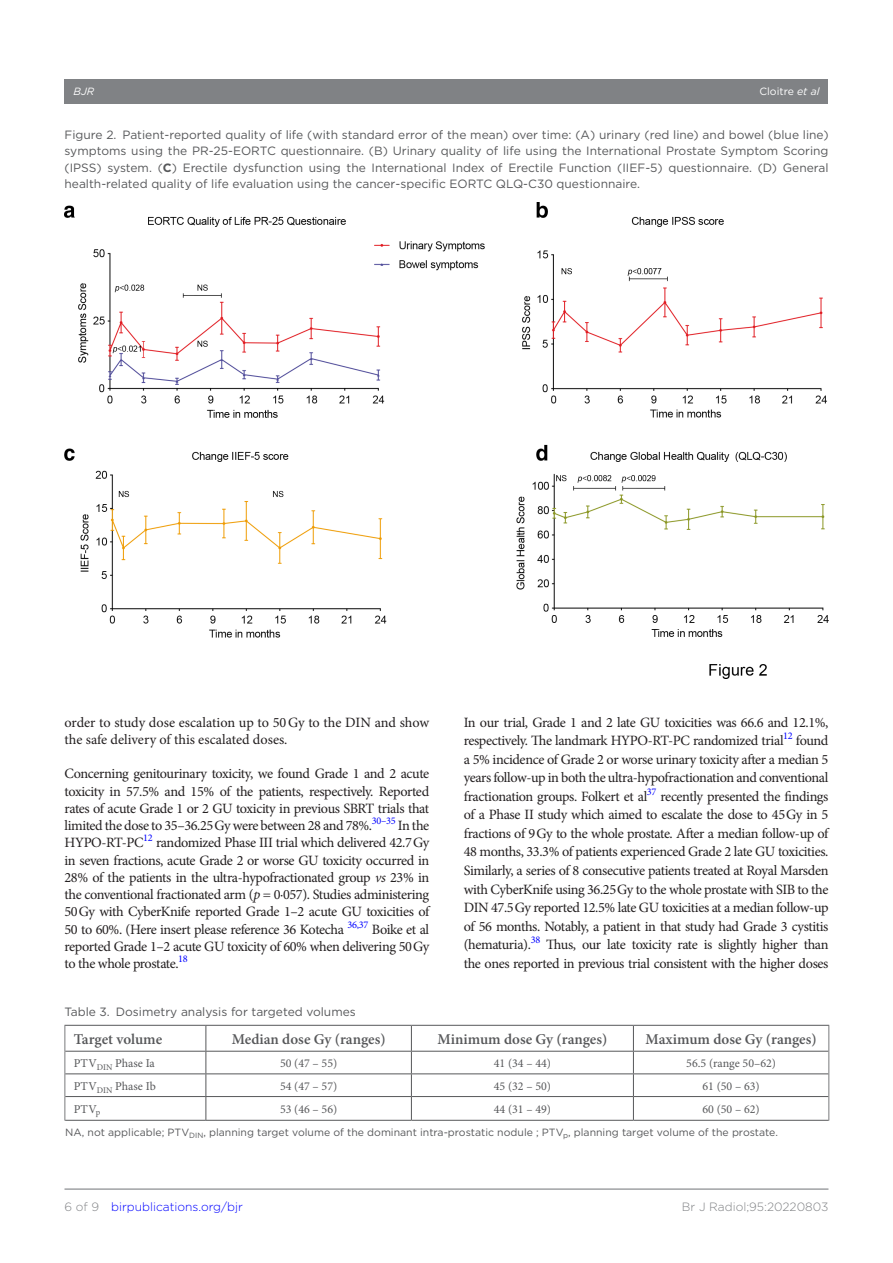
<style>
.page{position:relative;width:893px;height:1263px;background:#fff}
.page>*{position:absolute;margin:0;border:0;box-sizing:border-box;transform-origin:0 0}
.t1{font:600 15px "Minion Pro";color:#57585a}
.t2{font:14.25px/18.6px "Minion Pro";letter-spacing:-.02em;color:#231f20;text-align:justify}
.t3{font:14.25px/17.2px "Minion Pro";color:#231f20}
.t4{font:12px/16.5px "Gotham";color:#57585a;text-align:justify}
.t5{font:12px "Minion Pro";color:#57585a}
.t6{font:300 12px "Gotham";color:#00f}
.t7{font:300 12px "Gotham";color:#808285}
.t8{font:10.5px "Gotham";color:#57585a}
.t9{font:10.5px "Gotham";color:#fff}
.t10{font:italic 10.5px "Gotham";color:#fff}
.s1{font-style:italic}
.s2{font-weight:700}
.s3{color:#808285}
</style>
<div class="page">
<hr style="left:64px;top:1188px;width:764px;height:2px;background:#808285">
<div style="left:64px;top:79px;width:764px;height:24px;background:#808285"></div>
<img style="left:64px;top:202px;width:764px;height:476px">
<hr style="left:64px;top:1025px;width:142px;height:1px;background:#57585a">
<hr style="left:65px;top:1051px;width:141px;height:1px;background:#57585a">
<hr style="left:206px;top:1025px;width:205px;height:1px;background:#57585a">
<hr style="left:206px;top:1051px;width:205px;height:1px;background:#57585a">
<hr style="left:411px;top:1025px;width:222px;height:1px;background:#57585a">
<hr style="left:411px;top:1051px;width:222px;height:1px;background:#57585a">
<hr style="left:633px;top:1025px;width:196px;height:1px;background:#57585a">
<hr style="left:633px;top:1051px;width:195px;height:1px;background:#57585a">
<hr style="left:65px;top:1073px;width:141px;height:1px;background:#57585a">
<hr style="left:206px;top:1073px;width:205px;height:1px;background:#57585a">
<hr style="left:411px;top:1073px;width:222px;height:1px;background:#57585a">
<hr style="left:633px;top:1073px;width:195px;height:1px;background:#57585a">
<hr style="left:65px;top:1096px;width:141px;height:1px;background:#57585a">
<hr style="left:206px;top:1096px;width:205px;height:1px;background:#57585a">
<svg style="left:206px;top:1026px;width:1px;height:94px"></svg>
<hr style="left:206px;top:1120px;width:205px;height:1px;background:#57585a">
<hr style="left:411px;top:1096px;width:222px;height:1px;background:#57585a">
<svg style="left:411px;top:1026px;width:1px;height:94px"></svg>
<hr style="left:411px;top:1120px;width:222px;height:1px;background:#57585a">
<hr style="left:633px;top:1096px;width:195px;height:1px;background:#57585a">
<svg style="left:633px;top:1026px;width:1px;height:94px"></svg>
<hr style="left:633px;top:1120px;width:196px;height:1px;background:#57585a">
<hr style="left:64px;top:1120px;width:142px;height:1px;background:#57585a">
<svg style="left:64px;top:1026px;width:1px;height:95px"></svg>
<svg style="left:828px;top:1026px;width:1px;height:95px"></svg>
<p class="t10" style="left:74px;top:85px;width:22px">BJR</p>
<p class="t9" style="left:759px;top:85px;width:62px">Cloitre <span class="s1">et al</span></p>
<p class="t4" style="left:64px;top:126px;width:765px">Figure 2. Patient-reported quality of life (with standard error of the mean) over time: (A) urinary (red line) and bowel (blue line) symptoms using the PR-25-EORTC questionnaire. (B) Urinary quality of life using the International Prostate Symptom Scoring (IPSS) system. (<span class="s2">C</span>) Erectile dysfunction using the International Index of Erectile Function (IIEF-5) questionnaire. (D) General health-related quality of life evaluation using the cancer-specific EORTC QLQ-C30 questionnaire.</p>
<p class="t3" style="left:64px;top:713px;width:366px">order to study dose escalation up to 50Gy to the DIN and show the safe delivery of this escalated doses.</p>
<p class="t2" style="left:64px;top:765px;width:366px;line-height:17.2px">Concerning genitourinary toxicity, we found Grade 1 and 2 acute toxicity in 57.5% and 15% of the patients, respectively. Reported rates of acute Grade 1 or 2 GU toxicity in previous SBRT trials that limited the dose to 35–36.25Gy were between 28 and 78%.<sup>30–35</sup> In the HYPO-RT-PC<sup>12</sup> randomized Phase III trial which delivered 42.7Gy in seven fractions, acute Grade 2 or worse GU toxicity occurred in 28% of the patients in the ultra-hypofractionated group <span class="s1">vs</span> 23% in the conventional fractionated arm (<span class="s1">p</span> = 0·057). Studies administering 50Gy with CyberKnife reported Grade 1–2 acute GU toxicities of 50 to 60%. (Here insert please reference 36 Kotecha <sup>36,37</sup> Boike et al reported Grade 1–2 acute GU toxicity of 60% when delivering 50Gy to the whole prostate.<sup>18</sup></p>
<p class="t2" style="left:464px;top:713px;width:366px">In our trial, Grade 1 and 2 late GU toxicities was 66.6 and 12.1%, respectively. The landmark HYPO-RT-PC randomized trial<sup>12</sup> found a 5% incidence of Grade 2 or worse urinary toxicity after a median 5 years follow-up in both the ultra-hypofractionation and conventional fractionation groups. Folkert et al<sup>37</sup> recently presented the findings of a Phase II study which aimed to escalate the dose to 45Gy in 5 fractions of 9Gy to the whole prostate. After a median follow-up of 48 months, 33.3% of patients experienced Grade 2 late GU toxicities.<br>Similarly, a series of 8 consecutive patients treated at Royal Marsden with CyberKnife using 36.25Gy to the whole prostate with SIB to the DIN 47.5Gy reported 12.5% late GU toxicities at a median follow-up of 56 months. Notably, a patient in that study had Grade 3 cystitis (hematuria).<sup>38</sup> Thus, our late toxicity rate is slightly higher than the ones reported in previous trial consistent with the higher doses</p>
<p class="t4" style="left:64px;top:1003px;width:293px">Table 3. Dosimetry analysis for targeted volumes</p>
<p class="t1" style="left:74px;top:1028px;width:90px">Target volume</p>
<p class="t1" style="left:232px;top:1028px;width:155px">Median dose Gy (ranges)</p>
<p class="t1" style="left:437px;top:1028px;width:171px">Minimum dose Gy (ranges)</p>
<p class="t1" style="left:646px;top:1028px;width:173px">Maximum dose Gy (ranges)</p>
<p class="t5" style="left:74px;top:1055px;width:82px">PTV<sub>DIN</sub> Phase Ia</p>
<p class="t5" style="left:280px;top:1055px;width:59px">50 (47 – 55)</p>
<p class="t5" style="left:494px;top:1055px;width:59px">41 (34 – 44)</p>
<p class="t5" style="left:686px;top:1055px;width:91px">56.5 (range 50–62)</p>
<p class="t5" style="left:74px;top:1078px;width:84px">PTV<sub>DIN</sub> Phase Ib</p>
<p class="t5" style="left:280px;top:1078px;width:59px">54 (47 – 57)</p>
<p class="t5" style="left:494px;top:1078px;width:59px">45 (32 – 50)</p>
<p class="t5" style="left:702px;top:1078px;width:59px">61 (50 – 63)</p>
<p class="t5" style="left:74px;top:1101px;width:28px">PTV<sub>p</sub></p>
<p class="t5" style="left:280px;top:1101px;width:59px">53 (46 – 56)</p>
<p class="t5" style="left:494px;top:1101px;width:59px">44 (31 – 49)</p>
<p class="t5" style="left:702px;top:1101px;width:59px">60 (50 – 62)</p>
<p class="t8" style="left:65px;top:1126px;width:714px">NA, not applicable; PTV<sub>DIN</sub>, planning target volume of the dominant intra-prostatic nodule ; PTV<sub>p</sub>, planning target volume of the prostate.</p>
<p class="t6" style="left:64px;top:1199px;width:180px"><span class="s3">6 of 9</span> birpublications.org/bjr</p>
<p class="t7" style="left:682px;top:1199px;width:148px">Br J Radiol;95:20220803</p>
</div>
